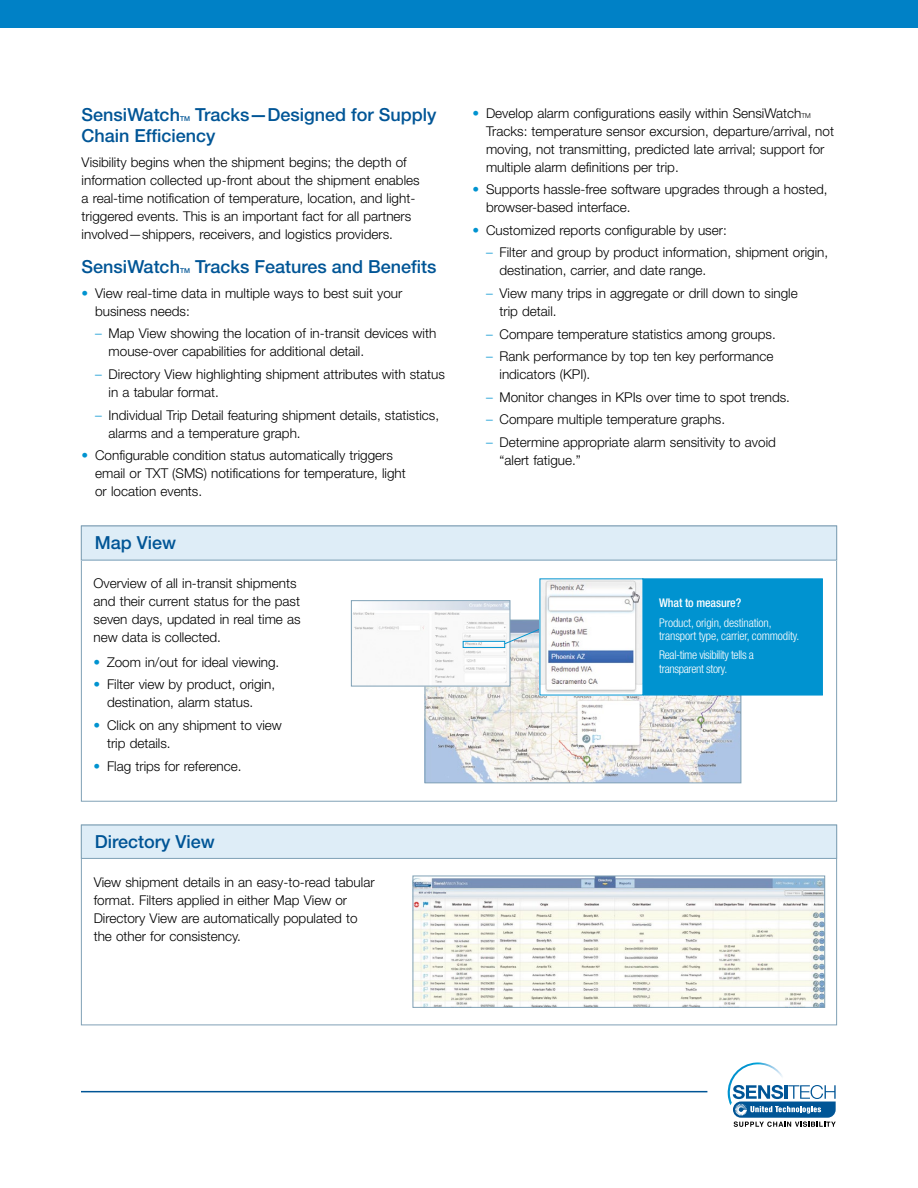
<style>
.page{position:relative;width:918px;height:1188px;background:#fff}
.page>*{position:absolute;margin:0;border:0;box-sizing:border-box;transform-origin:0 0}
.t1{font:500 18px/21px "Helvetica Neue LT Std";color:#005596}
.t2{font:300 13.5px/18px "Helvetica Neue LT Std";color:#000}
.t3{font:300 condensed 12px/13.5px "Helvetica Neue LT Std";letter-spacing:-.01em;color:#fff}
.t4{font:300 condensed 12px/13.5px "Helvetica Neue LT Std";letter-spacing:-.03em;color:#fff}
.t5{font:500 condensed 12px "Helvetica Neue LT Std";letter-spacing:-.01em;color:#fff}
.t6{font:500 6.75px "Helvetica Neue LT Std";color:#005596}
.s1{color:#0093d0}
.s2{font-stretch:condensed;color:#0093d0}
.s3{font-size:6.75px}
</style>
<div class="page">
<div style="left:0;top:0;width:918px;height:28px;background:#0081c6"></div>
<svg style="left:733px;top:1085px;width:103px;height:42px"></svg>
<img style="left:727px;top:1062px;width:59px;height:43px">
<hr style="left:81px;top:1091px;width:626px;height:1px;background:#005596">
<img style="left:427px;top:622px;width:312px;height:159px">
<div style="left:425px;top:620px;width:316px;height:163px;border:1px solid #80a1b6"></div>
<img style="left:353px;top:602px;width:155px;height:82px">
<div style="left:351px;top:600px;width:159px;height:86px;border:1px solid #80a1b6"></div>
<svg style="left:503px;top:628px;width:37px;height:17px"></svg>
<div style="left:642px;top:578px;width:181px;height:117px;background:#0093d0;border:1px solid #0093d0"></div>
<div style="left:81px;top:526px;width:756px;height:34px;background:#deedf7"></div>
<div style="left:81px;top:526px;width:756px;height:34px;border:1px solid #80a1b6"></div>
<img style="left:465px;top:643px;width:38px;height:3px">
<div style="left:463px;top:641px;width:42px;height:7px;border:1px solid #0093d0"></div>
<img style="left:542px;top:580px;width:99px;height:113px">
<div style="left:81px;top:825px;width:756px;height:33px;background:#deedf7"></div>
<div style="left:81px;top:825px;width:756px;height:34px;border:1px solid #80a1b6"></div>
<img style="left:415px;top:878px;width:408px;height:128px">
<div style="left:413px;top:876px;width:412px;height:132px;border:1px solid #80a1b6"></div>
<h1 class="t1" style="left:82px;top:104px;width:356px;text-indent:113px">Tracks—Designed for Supply<br>Chain Efficiency</h1>
<p class="t2" style="left:82px;top:153px;width:340px">Visibility begins when the shipment begins; the depth of information collected up-front about the shipment enables a real-time notification of temperature, location, and light&shy;triggered events. This is an important fact for all partners involved—shippers, receivers, and logistics providers.</p>
<h1 class="t1" style="left:82px;top:256px;width:100px">SensiWatch</h1>
<p class="t6" style="left:180px;top:267px;width:12px">TM</p>
<h1 class="t1" style="left:195px;top:256px;width:243px">Tracks Features and Benefits</h1>
<p class="t2" style="left:95px;top:284px;width:309px;text-indent:-14px"><span class="s1">•</span> View real-time data in multiple ways to best suit your business needs:</p>
<p class="t2" style="left:109px;top:324px;width:329px;text-indent:-14px"><span class="s2">–</span> Map View showing the location of in-transit devices with mouse-over capabilities for additional detail.</p>
<p class="t2" style="left:109px;top:365px;width:338px;text-indent:-14px"><span class="s2">–</span> Directory View highlighting shipment attributes with status in a tabular format.</p>
<p class="t2" style="left:109px;top:406px;width:332px;text-indent:-14px"><span class="s2">–</span> Individual Trip Detail featuring shipment details, statistics, alarms and a temperature graph.</p>
<p class="t2" style="left:95px;top:446px;width:312px;text-indent:-14px"><span class="s1">•</span> Configurable condition status automatically triggers email or TXT (SMS) notifications for temperature, light or location events.</p>
<h1 class="t1" style="left:82px;top:104px;width:100px">SensiWatch</h1>
<p class="t6" style="left:180px;top:114px;width:12px">TM</p>
<h1 class="t1" style="left:95px;top:532px;width:83px">Map View</h1>
<p class="t2" style="left:94px;top:574px;width:209px">Overview of all in-transit shipments and their current status for the past seven days, updated in real time as new data is collected.</p>
<p class="t2" style="left:94px;top:653px;width:187px"><span class="s1">•</span> Zoom in/out for ideal viewing.</p>
<p class="t2" style="left:107px;top:675px;width:170px;text-indent:-14px"><span class="s1">•</span> Filter view by product, origin, destination, alarm status.</p>
<p class="t2" style="left:107px;top:716px;width:176px;text-indent:-14px"><span class="s1">•</span> Click on any shipment to view trip details.</p>
<p class="t2" style="left:94px;top:757px;width:149px"><span class="s1">•</span> Flag trips for reference.</p>
<h1 class="t1" style="left:95px;top:831px;width:122px">Directory View</h1>
<p class="t2" style="left:94px;top:873px;width:282px">View shipment details in an easy-to-read tabular format. Filters applied in either Map View or Directory View are automatically populated to the other for consistency.</p>
<p class="t2" style="left:486px;top:104px;width:350px;text-indent:-13px"><span class="s1">•</span> Develop alarm configurations easily within SensiWatch<span class="s3">TM </span>Tracks: temperature sensor excursion, departure/arrival, not moving, not transmitting, predicted late arrival; support for multiple alarm definitions per trip.</p>
<p class="t2" style="left:486px;top:180px;width:343px;text-indent:-14px"><span class="s1">•</span> Supports hassle-free software upgrades through a hosted, browser-based interface.</p>
<p class="t2" style="left:473px;top:221px;width:256px"><span class="s1">•</span> Customized reports configurable by user:</p>
<p class="t2" style="left:500px;top:243px;width:330px;text-indent:-14px"><span class="s2">–</span> Filter and group by product information, shipment origin, destination, carrier, and date range.</p>
<p class="t2" style="left:500px;top:284px;width:300px;text-indent:-14px"><span class="s2">–</span> View many trips in aggregate or drill down to single trip detail.</p>
<p class="t2" style="left:486px;top:324px;width:291px"><span class="s2">–</span> Compare temperature statistics among groups.</p>
<p class="t2" style="left:500px;top:347px;width:275px;text-indent:-14px"><span class="s2">–</span> Rank performance by top ten key performance indicators (KPI).</p>
<p class="t2" style="left:486px;top:388px;width:306px"><span class="s2">–</span> Monitor changes in KPIs over time to spot trends.</p>
<p class="t2" style="left:486px;top:410px;width:241px"><span class="s2">–</span> Compare multiple temperature graphs.</p>
<p class="t2" style="left:500px;top:433px;width:278px;text-indent:-14px"><span class="s2">–</span> Determine appropriate alarm sensitivity to avoid “alert fatigue.”</p>
<p class="t5" style="left:659px;top:596px;width:84px">What to measure?</p>
<p class="t3" style="left:659px;top:616px;width:142px">Product, origin, destination, transport type, carrier, commodity.</p>
<p class="t4" style="left:659px;top:648px;width:96px">Real-time visibility tells a transparent story.</p>
</div>
